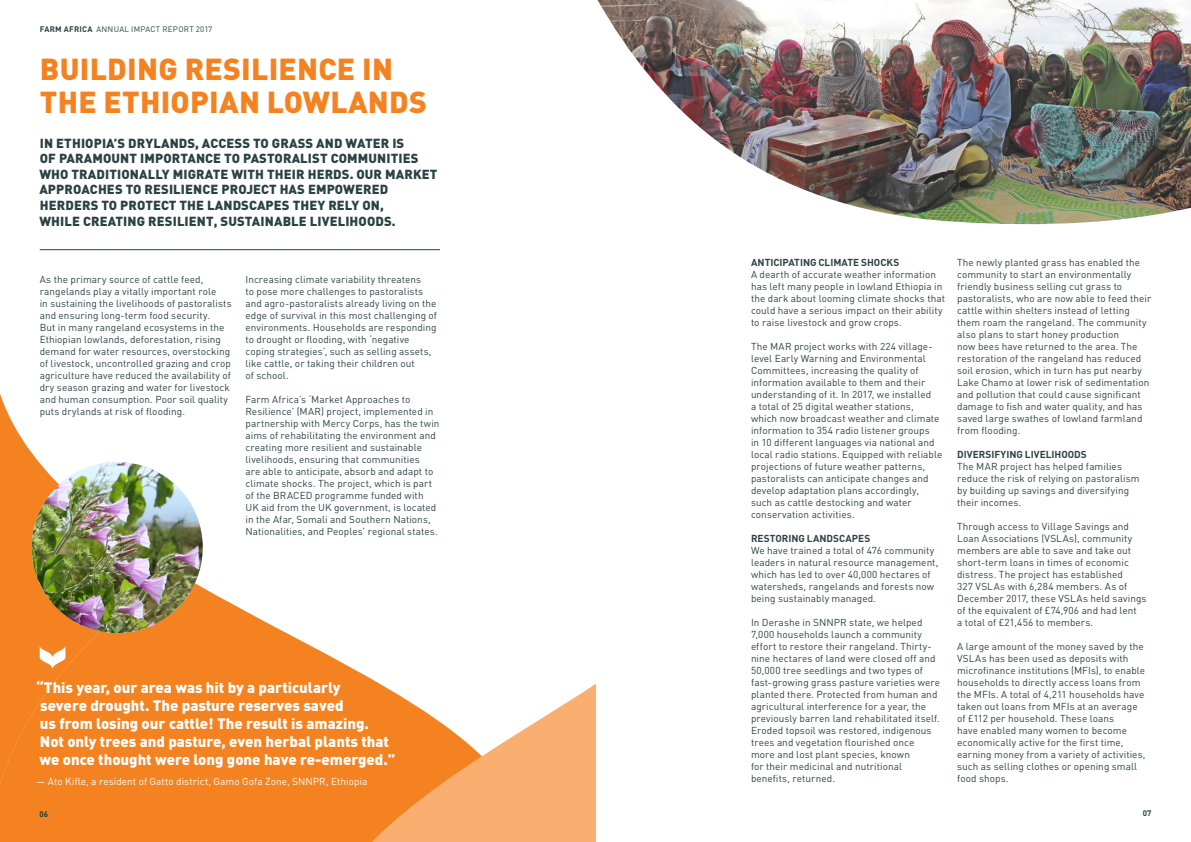
<style>
.page{position:relative;width:1191px;height:842px;background:#fff}
.page>*{position:absolute;margin:0;border:0;box-sizing:border-box;transform-origin:0 0}
.t1{font:900 30px "DIN Pro";letter-spacing:.01em;color:#f58220}
.t2{font:900 15px/18px "DIN Pro";color:#fff}
.t3{font:900 13px/15.6px "DIN Pro";letter-spacing:.01em;color:#2b4244}
.t4{font:10px/12px "DIN Pro";letter-spacing:.005em;color:#2b4244}
.t5{font:700 10px "DIN Pro";color:#2b4244}
.t6{font:10px "DIN Pro";letter-spacing:.005em;color:#fff}
.t7{font:8px "DIN Pro";letter-spacing:.025em;color:#2b4244}
.t8{font:700 8px "DIN Pro";color:#224142}
.t9{font:700 8px "DIN Pro";color:#2b4244}
.s1{font-weight:700}
</style>
<div class="page">
<svg style="left:0;top:394px;width:170px;height:176px"></svg>
<svg style="left:0;top:570px;width:311px;height:272px;background:#f58b30"></svg>
<hr style="left:40px;top:250px;width:400px;height:1px;background:#2b4244">
<svg style="left:40px;top:646px;width:25px;height:23px"></svg>
<img style="left:597px;top:0;width:594px;height:225px">
<svg style="left:287px;top:646px;width:308px;height:196px"></svg>
<img style="left:32px;top:462px;width:171px;height:171px;border-radius:86px">
<p class="t7" style="left:40px;top:23px;width:174px"><span class="s1">FARM AFRICA</span> ANNUAL IMPACT REPORT 2017</p>
<p class="t1" style="left:40px;top:48px;width:355px">BUILDING RESILIENCE IN</p>
<p class="t1" style="left:40px;top:81px;width:388px">THE ETHIOPIAN LOWLANDS</p>
<p class="t3" style="left:39px;top:135px;width:400px">IN ETHIOPIA’S DRYLANDS, ACCESS TO GRASS AND WATER IS<br>OF PARAMOUNT IMPORTANCE TO PASTORALIST COMMUNITIES WHO TRADITIONALLY MIGRATE WITH THEIR HERDS. OUR MARKET APPROACHES TO RESILIENCE PROJECT HAS EMPOWERED HERDERS TO PROTECT THE LANDSCAPES THEY RELY ON,<br>WHILE CREATING RESILIENT, SUSTAINABLE LIVELIHOODS.</p>
<p class="t4" style="left:40px;top:273px;width:194px">As the primary source of cattle feed, rangelands play a vitally important role<br>in sustaining the livelihoods of pastoralists and ensuring long-term food security.<br>But in many rangeland ecosystems in the Ethiopian lowlands, deforestation, rising demand for water resources, overstocking of livestock, uncontrolled grazing and crop agriculture have reduced the availability of dry season grazing and water for livestock and human consumption. Poor soil quality puts drylands at risk of flooding.</p>
<p class="t4" style="left:245px;top:273px;width:193px">Increasing climate variability threatens<br>to pose more challenges to pastoralists and agro-pastoralists already living on the edge of survival in this most challenging of environments. Households are responding to drought or flooding, with ‘negative coping strategies’, such as selling assets, like cattle, or taking their children out<br>of school.</p>
<p class="t4" style="left:245px;top:393px;width:195px">Farm Africa’s ‘Market Approaches to Resilience’ (MAR) project, implemented in partnership with Mercy Corps, has the twin aims of rehabilitating the environment and creating more resilient and sustainable livelihoods, ensuring that communities<br>are able to anticipate, absorb and adapt to climate shocks. The project, which is part of the BRACED programme funded with<br>UK aid from the UK government, is located in the Afar, Somali and Southern Nations, Nationalities, and Peoples’ regional states.</p>
<p class="t2" style="left:36px;top:678px;width:361px">“This year, our area was hit by a particularly<br>severe drought. The pasture reserves saved<br>us from losing our cattle! The result is amazing.<br>Not only trees and pasture, even herbal plants that we once thought were long gone have re-emerged.”</p>
<p class="t6" style="left:36px;top:775px;width:332px">— Ato Kifle, a resident of Gatto district, Gamo Gofa Zone, SNNPR, Ethiopia</p>
<p class="t5" style="left:751px;top:256px;width:150px">ANTICIPATING CLIMATE SHOCKS</p>
<p class="t4" style="left:751px;top:268px;width:195px">A dearth of accurate weather information has left many people in lowland Ethiopia in the dark about looming climate shocks that could have a serious impact on their ability to raise livestock and grow crops.</p>
<p class="t4" style="left:751px;top:340px;width:193px">The MAR project works with 224 village&shy;level Early Warning and Environmental Committees, increasing the quality of information available to them and their understanding of it. In 2017, we installed<br>a total of 25 digital weather stations, which now broadcast weather and climate information to 354 radio listener groups<br>in 10 different languages via national and local radio stations. Equipped with reliable projections of future weather patterns, pastoralists can anticipate changes and develop adaptation plans accordingly, such as cattle destocking and water conservation activities.</p>
<p class="t5" style="left:751px;top:532px;width:121px">RESTORING LANDSCAPES</p>
<p class="t4" style="left:751px;top:544px;width:189px">We have trained a total of 476 community leaders in natural resource management, which has led to over 40,000 hectares of watersheds, rangelands and forests now being sustainably managed.</p>
<p class="t4" style="left:751px;top:616px;width:190px">In Derashe in SNNPR state, we helped 7,000 households launch a community effort to restore their rangeland. Thirty&shy;nine hectares of land were closed off and 50,000 tree seedlings and two types of fast-growing grass pasture varieties were planted there. Protected from human and agricultural interference for a year, the previously barren land rehabilitated itself.<br>Eroded topsoil was restored, indigenous trees and vegetation flourished once more and lost plant species, known<br>for their medicinal and nutritional benefits, returned.</p>
<p class="t4" style="left:957px;top:256px;width:196px">The newly planted grass has enabled the community to start an environmentally friendly business selling cut grass to pastoralists, who are now able to feed their cattle within shelters instead of letting them roam the rangeland. The community also plans to start honey production<br>now bees have returned to the area. The restoration of the rangeland has reduced soil erosion, which in turn has put nearby Lake Chamo at lower risk of sedimentation and pollution that could cause significant damage to fish and water quality, and has saved large swathes of lowland farmland from flooding.</p>
<p class="t5" style="left:957px;top:448px;width:131px">DIVERSIFYING LIVELIHOODS</p>
<p class="t4" style="left:957px;top:460px;width:184px">The MAR project has helped families reduce the risk of relying on pastoralism by building up savings and diversifying their incomes.</p>
<p class="t4" style="left:957px;top:520px;width:191px">Through access to Village Savings and Loan Associations (VSLAs), community members are able to save and take out short-term loans in times of economic distress. The project has established<br>327 VSLAs with 6,284 members. As of December 2017, these VSLAs held savings of the equivalent of £74,906 and had lent<br>a total of £21,456 to members.</p>
<p class="t4" style="left:957px;top:640px;width:190px">A large amount of the money saved by the VSLAs has been used as deposits with microfinance institutions (MFIs), to enable households to directly access loans from the MFIs. A total of 4,211 households have taken out loans from MFIs at an average of £112 per household. These loans<br>have enabled many women to become economically active for the first time, earning money from a variety of activities, such as selling clothes or opening small food shops.</p>
<p class="t8" style="left:39px;top:808px;width:10px">06</p>
<p class="t9" style="left:1142px;top:808px;width:10px">07</p>
</div>
